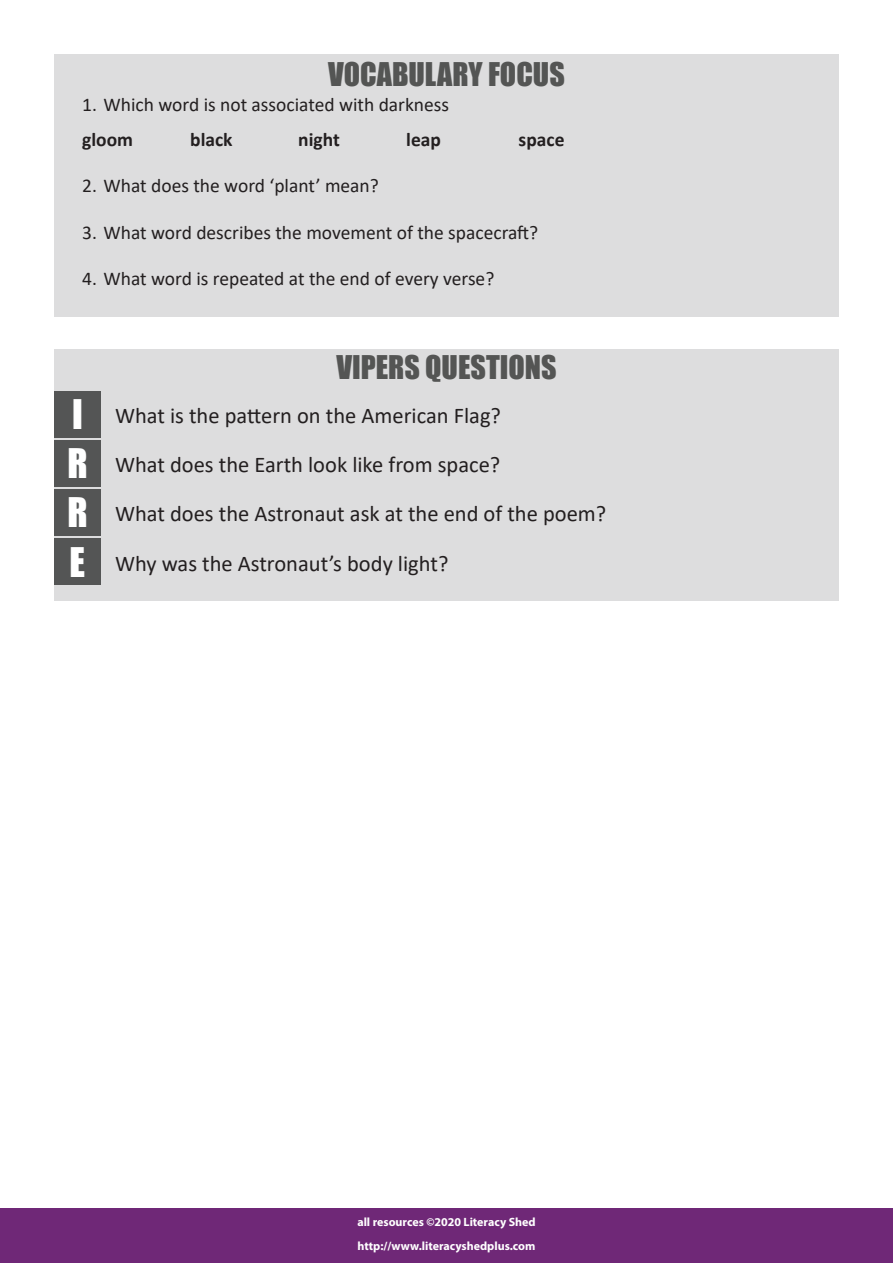
<style>
.page{position:relative;width:893px;height:1263px;background:#fff}
.page>*{position:absolute;margin:0;border:0;box-sizing:border-box;transform-origin:0 0}
.t1{font:30px "Impact";color:#545554}
.t2{font:22.5px/49.2px "Calibri";color:#231f20}
.t3{font:19.5px "Calibri";color:#231f20}
.t4{font:700 19.5px "Calibri";color:#231f20}
.t5{font:700 12px/24px "Myriad Pro";color:#fff}
.s1{font-family:"Impact";font-size:37.5px;color:#fff}
</style>
<div class="page">
<div style="left:0;top:1209px;width:893px;height:54px;background:#6f2877"></div>
<div style="left:54px;top:349px;width:785px;height:252px;background:#ddddde"></div>
<div style="left:54px;top:391px;width:47px;height:46px;background:#545555"></div>
<div style="left:54px;top:440px;width:47px;height:47px;background:#545555"></div>
<div style="left:54px;top:489px;width:47px;height:47px;background:#545555"></div>
<div style="left:54px;top:538px;width:47px;height:47px;background:#545555"></div>
<div style="left:54px;top:54px;width:785px;height:263px;background:#ddddde"></div>
<h1 class="t1" style="left:328px;top:51px;width:238px">VOCABULARY FOCUS</h1>
<p class="t3" style="left:82px;top:91px;width:368px">1. Which word is not associated with darkness</p>
<p class="t4" style="left:82px;top:125px;width:52px">gloom</p>
<p class="t4" style="left:190px;top:125px;width:44px">black</p>
<p class="t4" style="left:298px;top:125px;width:43px">night</p>
<p class="t4" style="left:406px;top:125px;width:36px">leap</p>
<p class="t4" style="left:519px;top:125px;width:47px">space</p>
<p class="t3" style="left:82px;top:172px;width:298px">2. What does the word ‘plant’ mean?</p>
<p class="t3" style="left:82px;top:219px;width:458px">3. What word describes the movement of the spacecraft?</p>
<p class="t3" style="left:82px;top:265px;width:414px">4. What word is repeated at the end of every verse?</p>
<h1 class="t1" style="left:336px;top:344px;width:222px">VIPERS QUESTIONS</h1>
<p class="t2" style="left:67px;top:390px;width:540px"><span class="s1">I</span> What is the pattern on the American Flag?<br><span class="s1">R</span> What does the Earth look like from space?<br><span class="s1">R</span> What does the Astronaut ask at the end of the poem?<br><span class="s1">E</span> Why was the Astronaut’s body light?</p>
<p class="t5" style="left:357px;top:1209px;width:180px">all resources ©2020 Literacy Shed http://www.literacyshedplus.com</p>
</div>
